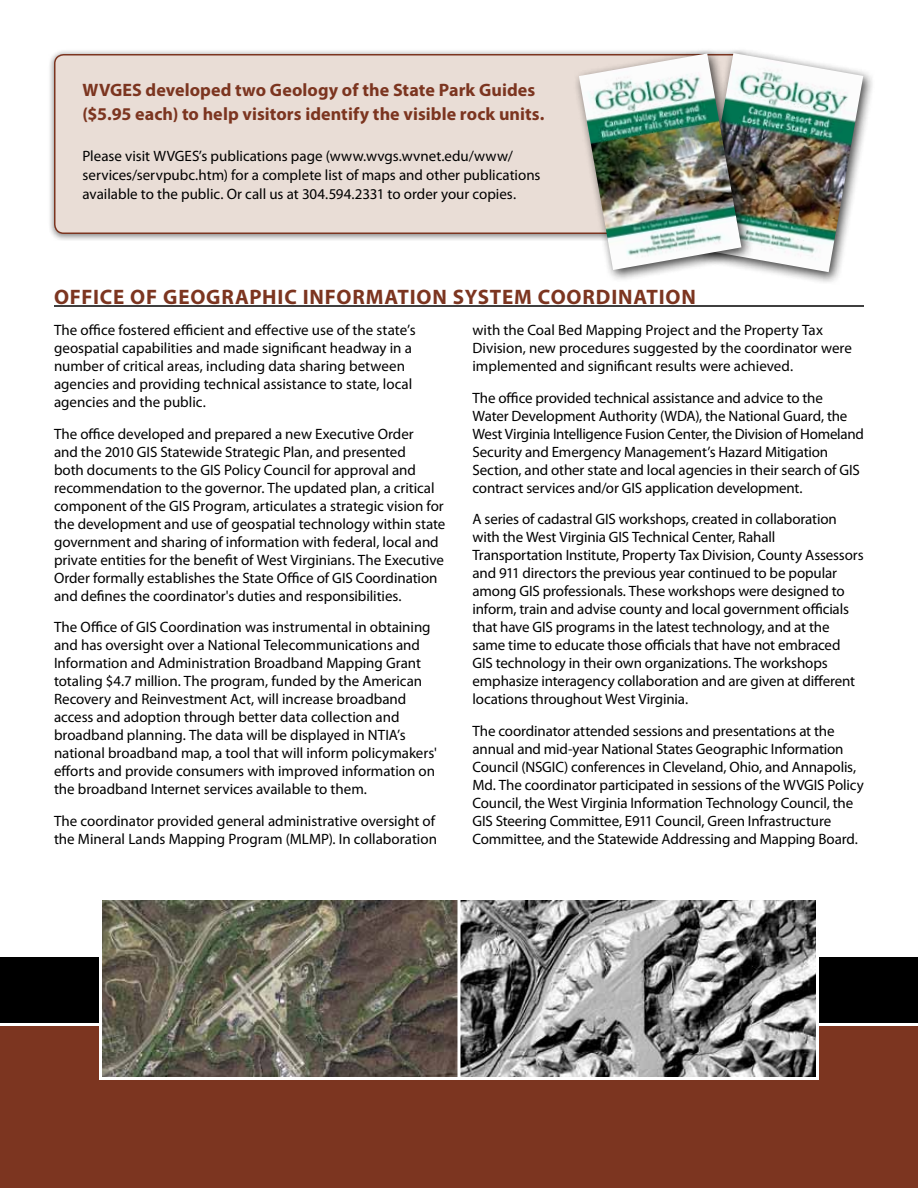
<style>
.page{position:relative;width:918px;height:1188px;background:#fff}
.page>*{position:absolute;margin:0;border:0;box-sizing:border-box;transform-origin:0 0}
.t1{font:700 21px "Myriad Pro";letter-spacing:.04em;color:#7c3520}
.t2{font:700 18px/24px "Myriad Pro";letter-spacing:.005em;color:#7c3520}
.t3{font:15px/18px "Myriad Pro";letter-spacing:-.005em;color:#000}
</style>
<div class="page">
<div style="left:0;top:1026px;width:918px;height:162px;background:#7c3520"></div>
<div style="left:0;top:957px;width:918px;height:66px;background:#000"></div>
<img style="left:103px;top:901px;width:355px;height:175px">
<svg style="left:461px;top:901px;width:354px;height:175px;background:#898989"></svg>
<div style="left:99px;top:897px;width:720px;height:183px;border:3px solid #fff"></div>
<div style="left:47px;top:49px;width:703px;height:192px;background:#000;opacity:.5"></div>
<div style="left:55px;top:55px;width:689px;height:178px;background:#e9ddd6;border-radius:9px"></div>
<div style="left:54px;top:54px;width:690px;height:180px;border:2px solid #7c3520;border-radius:9px"></div>
<div style="left:691px;top:46px;width:184px;height:238px;background:#000;opacity:.75"></div>
<img style="left:753px;top:53px;width:110px;height:219px">
<div style="left:571px;top:47px;width:182px;height:235px;background:#000;opacity:.75"></div>
<img style="left:579px;top:53px;width:162px;height:217px">
<hr style="left:54px;top:305px;width:810px;height:2px;background:#000">
<hr style="left:458px;top:898px;width:3px;height:180px;background:#fff">
<p class="t2" style="left:82px;top:77px;width:464px">WVGES developed two Geology of the State Park Guides ($5.95 each) to help visitors identify the visible rock units.</p>
<p class="t3" style="left:82px;top:147px;width:460px;line-height:18.8px">Please visit WVGES’s publications page (www.wvgs.wvnet.edu/www/ services/servpubc.htm) for a complete list of maps and other publications available to the public. Or call us at 304.594.2331 to order your copies.</p>
<h1 class="t1" style="left:54px;top:283px;width:644px">OFFICE OF GEOGRAPHIC INFORMATION SYSTEM COORDINATION</h1>
<p class="t3" style="left:54px;top:321px;width:363px">The office fostered efficient and effective use of the state’s geospatial capabilities and made significant headway in a number of critical areas, including data sharing between agencies and providing technical assistance to state, local agencies and the public.</p>
<p class="t3" style="left:54px;top:424px;width:393px">The office developed and prepared a new Executive Order<br>and the 2010 GIS Statewide Strategic Plan, and presented<br>both documents to the GIS Policy Council for approval and recommendation to the governor. The updated plan, a critical component of the GIS Program, articulates a strategic vision for the development and use of geospatial technology within state government and sharing of information with federal, local and private entities for the benefit of West Virginians. The Executive Order formally establishes the State Office of GIS Coordination and defines the coordinator's duties and responsibilities.</p>
<p class="t3" style="left:54px;top:618px;width:384px">The Office of GIS Coordination was instrumental in obtaining and has oversight over a National Telecommunications and Information and Administration Broadband Mapping Grant totaling $4.7 million. The program, funded by the American Recovery and Reinvestment Act, will increase broadband access and adoption through better data collection and broadband planning. The data will be displayed in NTIA’s national broadband map, a tool that will inform policymakers' efforts and provide consumers with improved information on the broadband Internet services available to them.</p>
<p class="t3" style="left:54px;top:811px;width:385px">The coordinator provided general administrative oversight of the Mineral Lands Mapping Program (MLMP). In collaboration</p>
<p class="t3" style="left:472px;top:321px;width:381px">with the Coal Bed Mapping Project and the Property Tax<br>Division, new procedures suggested by the coordinator were implemented and significant results were achieved.</p>
<p class="t3" style="left:472px;top:388px;width:393px">The office provided technical assistance and advice to the<br>Water Development Authority (WDA), the National Guard, the West Virginia Intelligence Fusion Center, the Division of Homeland Security and Emergency Management’s Hazard Mitigation Section, and other state and local agencies in their search of GIS contract services and/or GIS application development.</p>
<p class="t3" style="left:472px;top:510px;width:393px">A series of cadastral GIS workshops, created in collaboration with the West Virginia GIS Technical Center, Rahall Transportation Institute, Property Tax Division, County Assessors and 911 directors the previous year continued to be popular among GIS professionals. These workshops were designed to inform, train and advise county and local government officials that have GIS programs in the latest technology, and at the same time to educate those officials that have not embraced GIS technology in their own organizations. The workshops emphasize interagency collaboration and are given at different locations throughout West Virginia.</p>
<p class="t3" style="left:472px;top:721px;width:393px">The coordinator attended sessions and presentations at the annual and mid-year National States Geographic Information Council (NSGIC) conferences in Cleveland, Ohio, and Annapolis, Md. The coordinator participated in sessions of the WVGIS Policy Council, the West Virginia Information Technology Council, the GIS Steering Committee, E911 Council, Green Infrastructure Committee, and the Statewide Addressing and Mapping Board.</p>
</div>
